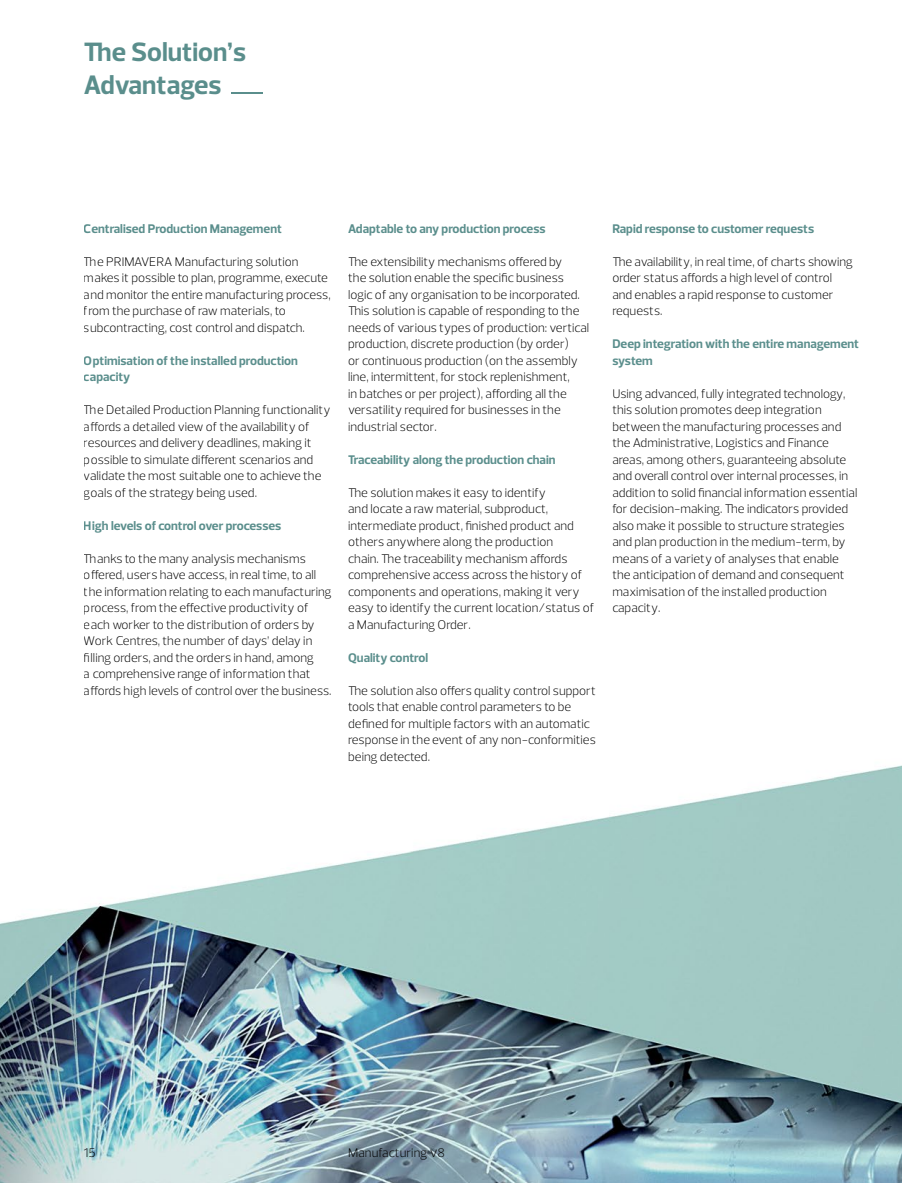
<style>
.page{position:relative;width:902px;height:1183px;background:#fff}
.page>*{position:absolute;margin:0;border:0;box-sizing:border-box;transform-origin:0 0}
.t1{font:700 27px/33px "Prelo";color:#5a8e8c}
.t2{font:300 12.75px/16.5px "Prelo";color:#000}
.t3{font:700 12.75px/16.5px "Prelo";color:#5a8e8c}
</style>
<div class="page">
<img style="left:0;top:92px;width:901px;height:1090px">
<hr style="left:231px;top:92px;width:31px;height:2px;background:#5a8e8c">
<h1 class="t1" style="left:84px;top:36px;width:164px">The Solution’s<br>Advantages</h1>
<p class="t3" style="left:84px;top:220px;width:199px">Centralised Production Management</p>
<p class="t2" style="left:84px;top:253px;width:248px">The PRIMAVERA Manufacturing solution makes it possible to plan, programme, execute and monitor the entire manufacturing process, from the purchase of raw materials, to subcontracting, cost control and dispatch.</p>
<p class="t3" style="left:84px;top:352px;width:215px">Optimisation of the installed production capacity</p>
<p class="t2" style="left:84px;top:401px;width:248px">The Detailed Production Planning functionality affords a detailed view of the availability of resources and delivery deadlines, making it possible to simulate different scenarios and validate the most suitable one to achieve the goals of the strategy being used.</p>
<p class="t3" style="left:84px;top:517px;width:199px">High levels of control over processes</p>
<p class="t2" style="left:84px;top:550px;width:249px">Thanks to the many analysis mechanisms offered, users have access, in real time, to all the information relating to each manufacturing process, from the effective productivity of each worker to the distribution of orders by Work Centres, the number of days’ delay in filling orders, and the orders in hand, among<br>a comprehensive range of information that affords high levels of control over the business.</p>
<p class="t3" style="left:348px;top:220px;width:199px">Adaptable to any production process</p>
<p class="t2" style="left:348px;top:253px;width:242px">The extensibility mechanisms offered by<br>the solution enable the specific business logic of any organisation to be incorporated.<br>This solution is capable of responding to the needs of various types of production: vertical production, discrete production (by order)<br>or continuous production (on the assembly line, intermittent, for stock replenishment,<br>in batches or per project), affording all the versatility required for businesses in the industrial sector.</p>
<p class="t3" style="left:348px;top:451px;width:209px">Traceability along the production chain</p>
<p class="t2" style="left:348px;top:484px;width:247px">The solution makes it easy to identify<br>and locate a raw material, subproduct, intermediate product, finished product and others anywhere along the production<br>chain. The traceability mechanism affords comprehensive access across the history of components and operations, making it very easy to identify the current location/status of a Manufacturing Order.</p>
<p class="t3" style="left:348px;top:649px;width:81px">Quality control</p>
<p class="t2" style="left:348px;top:682px;width:249px">The solution also offers quality control support tools that enable control parameters to be defined for multiple factors with an automatic response in the event of any non-conformities being detected.</p>
<p class="t3" style="left:612px;top:220px;width:203px">Rapid response to customer requests</p>
<p class="t2" style="left:612px;top:253px;width:242px">The availability, in real time, of charts showing order status affords a high level of control and enables a rapid response to customer requests.</p>
<p class="t3" style="left:612px;top:335px;width:248px">Deep integration with the entire management system</p>
<p class="t2" style="left:612px;top:385px;width:246px">Using advanced, fully integrated technology, this solution promotes deep integration between the manufacturing processes and the Administrative, Logistics and Finance areas, among others, guaranteeing absolute and overall control over internal processes, in addition to solid financial information essential for decision-making. The indicators provided also make it possible to structure strategies and plan production in the medium-term, by means of a variety of analyses that enable the anticipation of demand and consequent maximisation of the installed production capacity.</p>
<p class="t2" style="left:84px;top:1144px;width:13px">15</p>
<p class="t2" style="left:348px;top:1144px;width:98px">Manufacturing v8</p>
</div>
